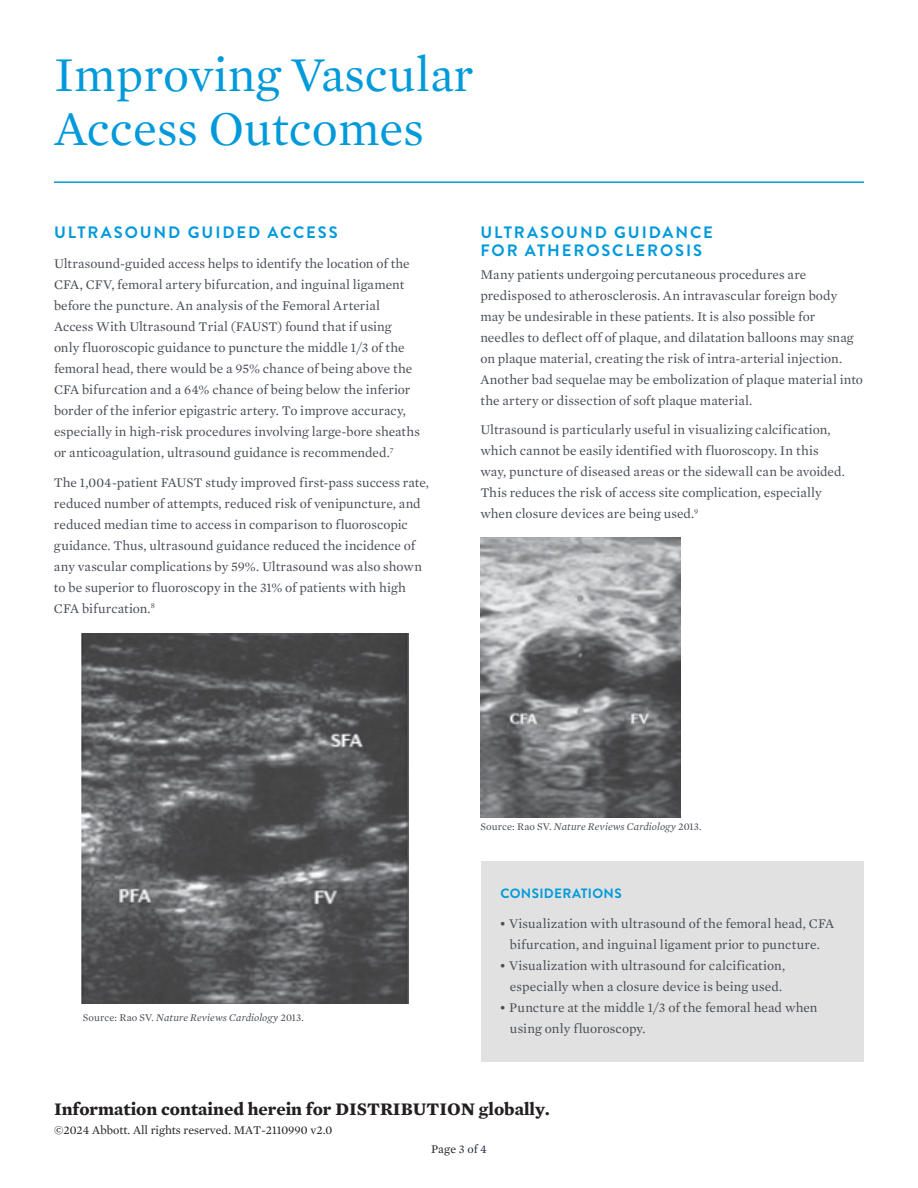
<style>
.page{position:relative;width:918px;height:1188px;background:#fff}
.page>*{position:absolute;margin:0;border:0;box-sizing:border-box;transform-origin:0 0}
.header__smaller{font:49.5px "Mercury Text G1";color:#009ada}
._2015_BoilerPlate_Bo{font:700 18px "Mercury Text G1";color:#231f20}
.subheads{font:700 16.5px/18px "Brandon Grotesque";letter-spacing:.115em;color:#009ada}
.bullets_in_box{font:13.5px/21px "Mercury Text G1";color:#474c55}
.bullet_header{font:700 13.5px "Brandon Grotesque";letter-spacing:.03em;color:#009ada}
._2015_BoilerPlate_Bo-2{font:12px "Mercury Text G1";color:#231f20}
.t1{font:italic 10.5px "Mercury Text G1";letter-spacing:.005em;color:#474c55}
.s1{font-style:normal}
.s2{color:#1c2b3a}
</style>
<div class="page">
<hr style="left:54px;top:181px;width:810px;height:2px;background:#009ada">
<img style="left:82px;top:633px;width:327px;height:371px">
<img style="left:480px;top:537px;width:201px;height:281px">
<div style="left:481px;top:861px;width:383px;height:200px;background:#e0e1e0"></div>
<p class="header__smaller" style="left:54px;top:39px;width:421px">Improving Vascular</p>
<p class="header__smaller" style="left:54px;top:93px;width:371px">Access Outcomes</p>
<p class="subheads" style="left:54px;top:224px;width:285px">ULTRASOUND GUIDED ACCESS</p>
<p class="bullets_in_box" style="left:54px;top:252px;width:368px">Ultrasound-guided access helps to identify the location of the CFA, CFV, femoral artery bifurcation, and inguinal ligament before the puncture. An analysis of the Femoral Arterial Access With Ultrasound Trial (FAUST) found that if using only fluoroscopic guidance to puncture the middle 1/3 of the femoral head, there would be a 95% chance of being above the CFA bifurcation and a 64% chance of being below the inferior border of the inferior epigastric artery. To improve accuracy, especially in high-risk procedures involving large-bore sheaths or anticoagulation, ultrasound guidance is recommended.<sup>7</sup></p>
<p class="bullets_in_box" style="left:54px;top:471px;width:377px">The 1,004-patient FAUST study improved first-pass success rate, reduced number of attempts, reduced risk of venipuncture, and reduced median time to access in comparison to fluoroscopic guidance. Thus, ultrasound guidance reduced the incidence of any vascular complications by 59%. Ultrasound was also shown to be superior to fluoroscopy in the 31% of patients with high CFA bifurcation.<sup>8</sup></p>
<p class="subheads" style="left:481px;top:224px;width:234px">ULTRASOUND GUIDANCE<br>FOR ATHEROSCLEROSIS</p>
<p class="bullets_in_box" style="left:480px;top:263px;width:384px">Many patients undergoing percutaneous procedures are predisposed to atherosclerosis. An intravascular foreign body may be undesirable in these patients. It is also possible for<br>needles to deflect off of plaque, and dilatation balloons may snag on plaque material, creating the risk of intra-arterial injection.<br>Another bad sequelae may be embolization of plaque material into the artery or dissection of soft plaque material.</p>
<p class="bullets_in_box" style="left:480px;top:419px;width:366px">Ultrasound is particularly useful in visualizing calcification, which cannot be easily identified with fluoroscopy. In this way, puncture of diseased areas or the sidewall can be avoided.<br>This reduces the risk of access site complication, especially when closure devices are being used.<sup>9</sup></p>
<p class="t1" style="left:83px;top:1010px;width:223px"><span class="s1">Source: Rao SV.</span> Nature Reviews Cardiology <span class="s1">2013.</span></p>
<p class="t1" style="left:480px;top:819px;width:223px"><span class="s1">Source: Rao SV.</span> Nature Reviews Cardiology <span class="s1">2013.</span></p>
<p class="bullet_header" style="left:500px;top:884px;width:123px">CONSIDERATIONS</p>
<p class="bullets_in_box" style="left:499px;top:912px;width:336px;text-align:center">• Visualization with ultrasound of the femoral head, CFA bifurcation, and inguinal ligament prior to puncture.</p>
<p class="bullets_in_box" style="left:499px;top:954px;width:287px;text-align:center">• Visualization with ultrasound for calcification, especially when a closure device is being used.</p>
<p class="bullets_in_box" style="left:510px;top:996px;width:309px;text-indent:-11px">• Puncture at the middle 1/3 of the femoral head when using only fluoroscopy.</p>
<p class="_2015_BoilerPlate_Bo" style="left:54px;top:1095px;width:497px">Information contained herein for DISTRIBUTION globally.</p>
<p class="_2015_BoilerPlate_Bo-2" style="left:54px;top:1121px;width:280px">©2024 Abbott. All rights reserved. MAT-2110990 v2.0</p>
<p class="_2015_BoilerPlate_Bo-2" style="left:431px;top:1141px;width:57px">Page <span class="s2">3 of 4</span></p>
</div>
